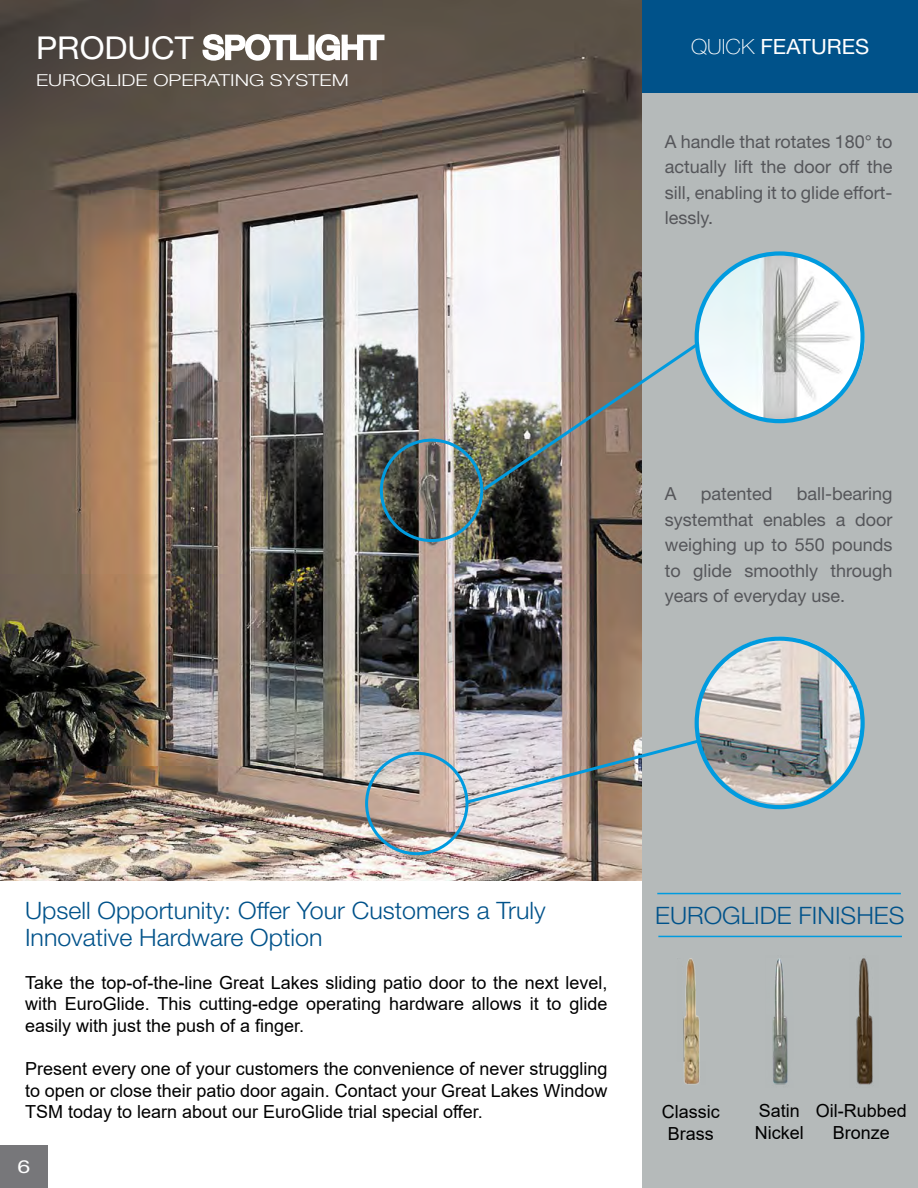
<style>
.page{position:relative;width:918px;height:1188px;background:#fff}
.page>*{position:absolute;margin:0;border:0;box-sizing:border-box;transform-origin:0 0}
.t1{font:31.5px "Helvetica Neue LT Std";color:#fff;scale:1.04 1}
.t2{font:300 24px/27px "Helvetica Neue LT Std";color:#00528a;scale:1.04 1}
.t3{font:21px "Helvetica Neue LT Std";color:#fff;scale:1.04 1}
.t4{font:18px/21.6px "Arial";color:#000;text-align:center}
.t5{font:18px/25.5px "Helvetica Neue LT Std";color:#55565a;text-align:justify}
.t6{font:18px "Helvetica Neue LT Std";color:#fff;scale:1.28 1}
.t7{font:300 16.5px "Helvetica Neue LT Std";color:#fff;scale:1.24 1}
.s1{font-weight:100}
</style>
<div class="page">
<img style="left:0;top:0;width:642px;height:881px">
<div style="left:642px;top:80px;width:276px;height:1108px;background:#b5baba"></div>
<svg style="left:201px;top:33px;width:185px;height:29px"></svg>
<div style="left:642px;top:0;width:276px;height:92px;background:#00528a"></div>
<div style="left:380px;top:439px;width:103px;height:103px;border:3px solid #009bdf;border-radius:50%"></div>
<img style="left:480px;top:334px;width:217px;height:159px">
<svg style="left:464px;top:737px;width:239px;height:69px"></svg>
<img style="left:697px;top:255px;width:168px;height:166px">
<div style="left:695px;top:251px;width:170px;height:172px;border:4px solid #009bdf;border-radius:50%"></div>
<img style="left:697px;top:637px;width:167px;height:167px;border-radius:83px">
<div style="left:695px;top:637px;width:170px;height:172px;border:4px solid #009bdf;border-radius:50%"></div>
<div style="left:0;top:1145px;width:48px;height:43px;background:#77777a"></div>
<hr style="left:657px;top:893px;width:244px;height:1px;background:#009bdf">
<hr style="left:658px;top:936px;width:244px;height:1px;background:#009bdf">
<img style="left:856px;top:958px;width:17px;height:127px">
<img style="left:772px;top:958px;width:16px;height:127px">
<img style="left:683px;top:958px;width:17px;height:127px">
<div style="left:365px;top:752px;width:103px;height:103px;border:3px solid #009bdf;border-radius:50%"></div>
<h1 class="t1" style="left:36px;top:29px;width:335px">PRODUCT SPOTLIGHT</h1>
<p class="t7" style="left:36px;top:70px;width:254px">EUROGLIDE OPERATING SYSTEM</p>
<p class="t3" style="left:691px;top:34px;width:173px"><span class="s1">QUICK</span> FEATURES</p>
<p class="t5" style="left:665px;top:129px;width:229px">A handle that rotates 180° to actually lift the door off the sill, enabling it to glide effort&shy;lessly.</p>
<p class="t5" style="left:665px;top:481px;width:13px">A</p>
<p class="t5" style="left:701px;top:481px;width:73px">patented</p>
<p class="t5" style="left:665px;top:481px;width:229px;text-indent:132px">ball-bearing systemthat enables a door weighing up to 550 pounds to glide smoothly through years of everyday use.</p>
<h2 class="t2" style="left:25px;top:896px;width:502px">Upsell Opportunity: Offer Your Customers a Truly<br>Innovative Hardware Option</h2>
<p class="t4" style="left:25px;top:972px;width:584px;text-align:justify">Take the top-of-the-line Great Lakes sliding patio door to the next level, with EuroGlide. This cutting-edge operating hardware allows it to glide easily with just the push of a finger.</p>
<p class="t4" style="left:25px;top:1058px;width:584px;text-align:justify">Present every one of your customers the convenience of never struggling to open or close their patio door again. Contact your Great Lakes Window TSM today to learn about our EuroGlide trial special offer.</p>
<p class="t6" style="left:17px;top:1156px;width:12px">6</p>
<h2 class="t2" style="left:655px;top:901px;width:241px">EUROGLIDE FINISHES</h2>
<p class="t4" style="left:662px;top:1101px;width:59px">Classic<br>Brass</p>
<p class="t4" style="left:755px;top:1100px;width:50px;text-align:left">Satin<br>Nickel</p>
<p class="t4" style="left:816px;top:1100px;width:93px">Oil-Rubbed<br>Bronze</p>
</div>
